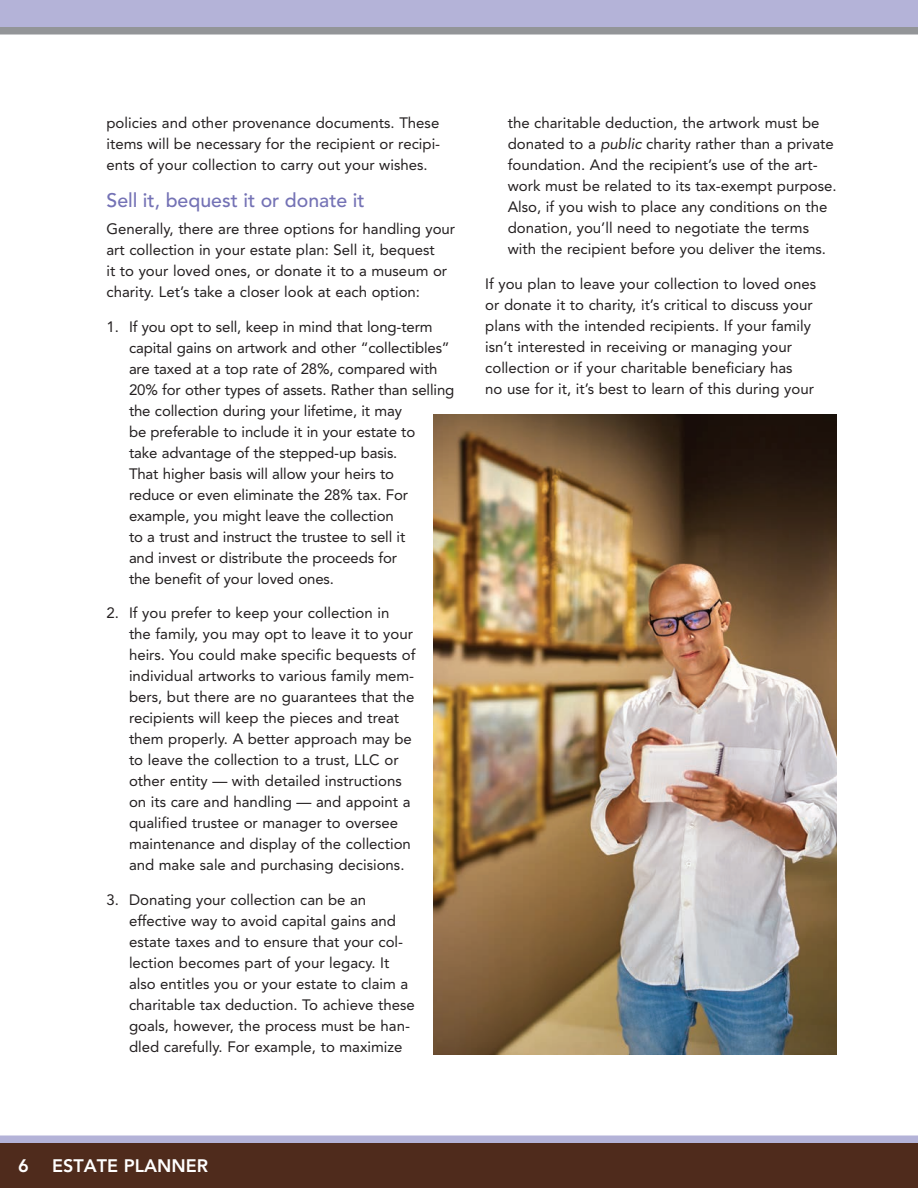
<style>
.page{position:relative;width:918px;height:1188px;background:#fff}
.page>*{position:absolute;margin:0;border:0;box-sizing:border-box;transform-origin:0 0}
.t1{font:500 19.5px "Avenir LT Std";color:#7472b5}
.t2{font:800 18px "Avenir LT Std";color:#fff}
.t3{font:15px/21px "Avenir LT Std";color:#231f20}
.s1{font-style:italic}
</style>
<div class="page">
<div style="left:0;top:0;width:918px;height:27px;background:#b4b3d8"></div>
<div style="left:0;top:27px;width:918px;height:7px;background:#939598"></div>
<div style="left:0;top:1136px;width:918px;height:7px;background:#b4b3d8"></div>
<div style="left:0;top:1143px;width:918px;height:45px;background:#4f2b1c"></div>
<img style="left:434px;top:414px;width:403px;height:640px">
<p class="t3" style="left:106px;top:113px;width:335px;text-align:justify">policies and other provenance documents. These items will be necessary for the recipient or recipi&shy;ents of your collection to carry out your wishes.</p>
<h1 class="t1" style="left:106px;top:189px;width:260px">Sell it, bequest it or donate it</h1>
<p class="t3" style="left:106px;top:219px;width:350px">Generally, there are three options for handling your art collection in your estate plan: Sell it, bequest<br>it to your loved ones, or donate it to a museum or charity. Let’s take a closer look at each option:</p>
<p class="t3" style="left:129px;top:316px;width:327px;text-indent:-22px">1. If you opt to sell, keep in mind that long-term capital gains on artwork and other “collectibles” are taxed at a top rate of 28%, compared with 20% for other types of assets. Rather than selling the collection during your lifetime, it may<br>be preferable to include it in your estate to<br>take advantage of the stepped-up basis.<br>That higher basis will allow your heirs to<br>reduce or even eliminate the 28% tax. For example, you might leave the collection<br>to a trust and instruct the trustee to sell it<br>and invest or distribute the proceeds for<br>the benefit of your loved ones.</p>
<p class="t3" style="left:129px;top:603px;width:288px;text-indent:-22px">2. If you prefer to keep your collection in<br>the family, you may opt to leave it to your heirs. You could make specific bequests of individual artworks to various family mem&shy;bers, but there are no guarantees that the recipients will keep the pieces and treat them properly. A better approach may be to leave the collection to a trust, LLC or other entity — with detailed instructions on its care and handling — and appoint a qualified trustee or manager to oversee maintenance and display of the collection and make sale and purchasing decisions.</p>
<p class="t3" style="left:129px;top:889px;width:287px;text-indent:-22px">3. Donating your collection can be an effective way to avoid capital gains and estate taxes and to ensure that your col&shy;lection becomes part of your legacy. It also entitles you or your estate to claim a charitable tax deduction. To achieve these goals, however, the process must be han&shy;dled carefully. For example, to maximize</p>
<p class="t3" style="left:508px;top:113px;width:330px">the charitable deduction, the artwork must be donated to a <span class="s1">public</span> charity rather than a private foundation. And the recipient’s use of the art&shy;work must be related to its tax-exempt purpose.<br>Also, if you wish to place any conditions on the donation, you’ll need to negotiate the terms with the recipient before you deliver the items.</p>
<p class="t3" style="left:485px;top:273px;width:333px">If you plan to leave your collection to loved ones or donate it to charity, it’s critical to discuss your plans with the intended recipients. If your family isn’t interested in receiving or managing your collection or if your charitable beneficiary has<br>no use for it, it’s best to learn of this during your</p>
<p class="t2" style="left:18px;top:1155px;width:12px">6</p>
<p class="t2" style="left:52px;top:1155px;width:158px">ESTATE PLANNER</p>
</div>
